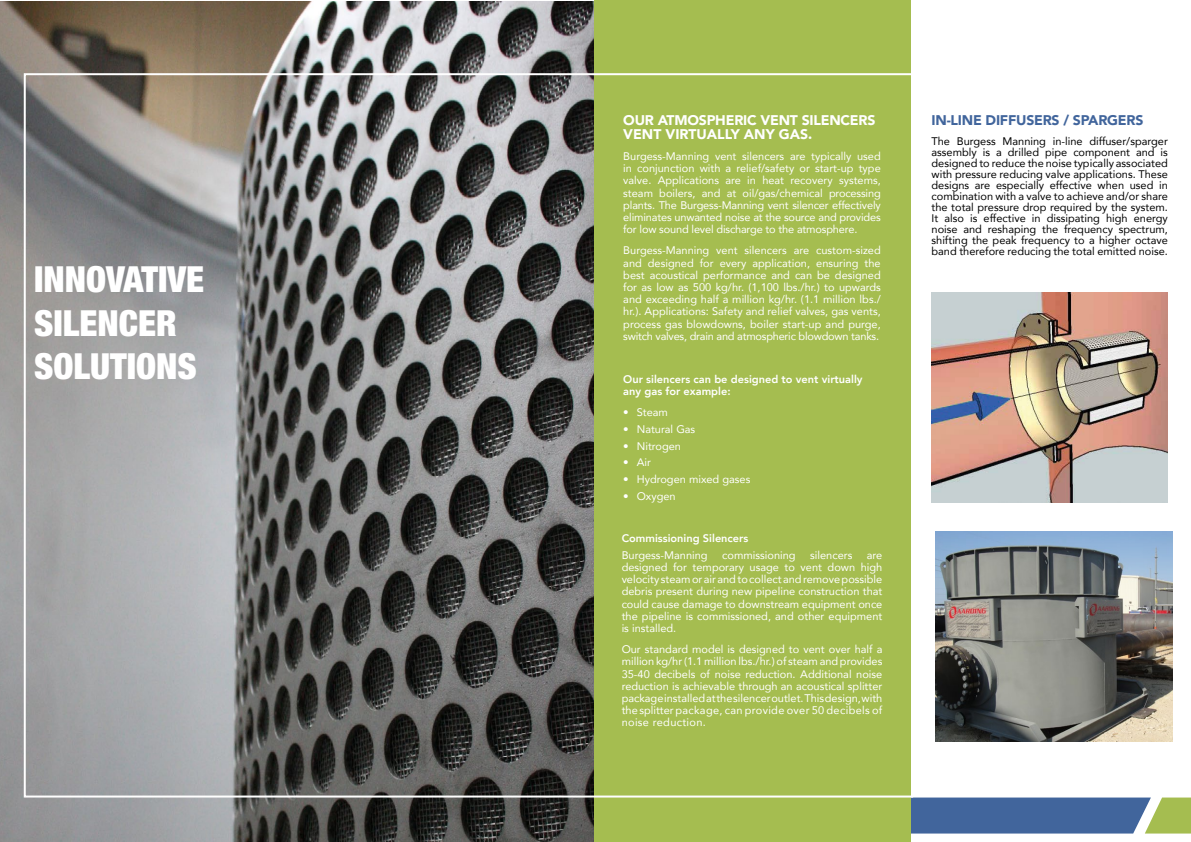
<style>
.page{position:relative;width:1191px;height:842px;background:#fff}
.page>*{position:absolute;margin:0;border:0;box-sizing:border-box;transform-origin:0 0}
.t1{font:900 condensed 36px/43.2px "Helvetica Neue";color:#fff}
.t2{font:900 14px/14px "Avenir";letter-spacing:-.015em;color:#fff}
.t3{font:900 14px "Avenir";letter-spacing:-.015em;color:#41659c}
.t4{font:11px/12.2px "Avenir";color:#fff;text-align:justify}
.t5{font:11px/11px "Avenir";color:#000;text-align:justify}
.t6{font:800 11px/12.2px "Avenir";color:#fff}
</style>
<div class="page">
<img style="left:935px;top:531px;width:237px;height:210px">
<img style="left:931px;top:293px;width:236px;height:210px">
<img style="left:0;top:2px;width:593px;height:839px">
<div style="left:593px;top:0;width:317px;height:841px;background:#a5bd50"></div>
<svg style="left:0;top:797px;width:1191px;height:36px"></svg>
<h1 class="t1" style="left:34px;top:257px;width:172px">INNOVATIVE<br>SILENCER<br>SOLUTIONS</h1>
<p class="t2" style="left:623px;top:112px;width:254px">OUR ATMOSPHERIC VENT SILENCERS<br>VENT VIRTUALLY ANY GAS.</p>
<p class="t4" style="left:623px;top:150px;width:259px">Burgess-Manning vent silencers are typically used in conjunction with a relief/safety or start-up type valve. Applications are in heat recovery systems, steam boilers, and at oil/gas/chemical processing plants. The Burgess-Manning vent silencer effectively eliminates unwanted noise at the source and provides for low sound level discharge to the atmosphere.</p>
<p class="t4" style="left:623px;top:244px;width:259px">Burgess-Manning vent silencers are custom-sized and designed for every application, ensuring the best acoustical performance and can be designed for as low as 500 kg/hr. (1,100 lbs./hr.) to upwards and exceeding half a million kg/hr. (1.1 million lbs./ hr.). Applications: Safety and relief valves, gas vents, process gas blowdowns, boiler start-up and purge, switch valves, drain and atmospheric blowdown tanks.</p>
<p class="t6" style="left:623px;top:373px;width:241px">Our silencers can be designed to vent virtually any gas for example:</p>
<p class="t4" style="left:623px;top:406px;width:46px">• Steam</p>
<p class="t4" style="left:623px;top:423px;width:73px">• Natural Gas</p>
<p class="t4" style="left:623px;top:439px;width:59px">• Nitrogen</p>
<p class="t4" style="left:623px;top:456px;width:29px">• Air</p>
<p class="t4" style="left:623px;top:473px;width:129px">• Hydrogen mixed gases</p>
<p class="t4" style="left:623px;top:489px;width:54px">• Oxygen</p>
<p class="t6" style="left:621px;top:532px;width:128px">Commissioning Silencers</p>
<p class="t4" style="left:621px;top:548px;width:87px">Burgess-Manning</p>
<p class="t4" style="left:722px;top:548px;width:75px">commissioning</p>
<p class="t4" style="left:810px;top:548px;width:44px">silencers</p>
<p class="t4" style="left:621px;top:548px;width:262px;text-indent:245px">are designed for temporary usage to vent down high velocity steam or air and to collect and remove possible debris present during new pipeline construction that could cause damage to downstream equipment once the pipeline is commissioned, and other equipment is installed.</p>
<p class="t4" style="left:621px;top:643px;width:262px">Our standard model is designed to vent over half a million kg/hr (1.1 million lbs./hr.) of steam and provides 35-40 decibels of noise reduction. Additional noise reduction is achievable through an acoustical splitter package installed at the silencer outlet. This design, with the splitter package, can provide over 50 decibels of noise reduction.</p>
<p class="t3" style="left:931px;top:108px;width:213px">IN-LINE DIFFUSERS / SPARGERS</p>
<p class="t5" style="left:931px;top:135px;width:238px">The Burgess Manning in-line diffuser/sparger assembly is a drilled pipe component and is designed to reduce the noise typically associated with pressure reducing valve applications. These designs are especially effective when used in combination with a valve to achieve and/or share the total pressure drop required by the system.<br>It also is effective in dissipating high energy noise and reshaping the frequency spectrum, shifting the peak frequency to a higher octave band therefore reducing the total emitted noise.</p>
</div>
